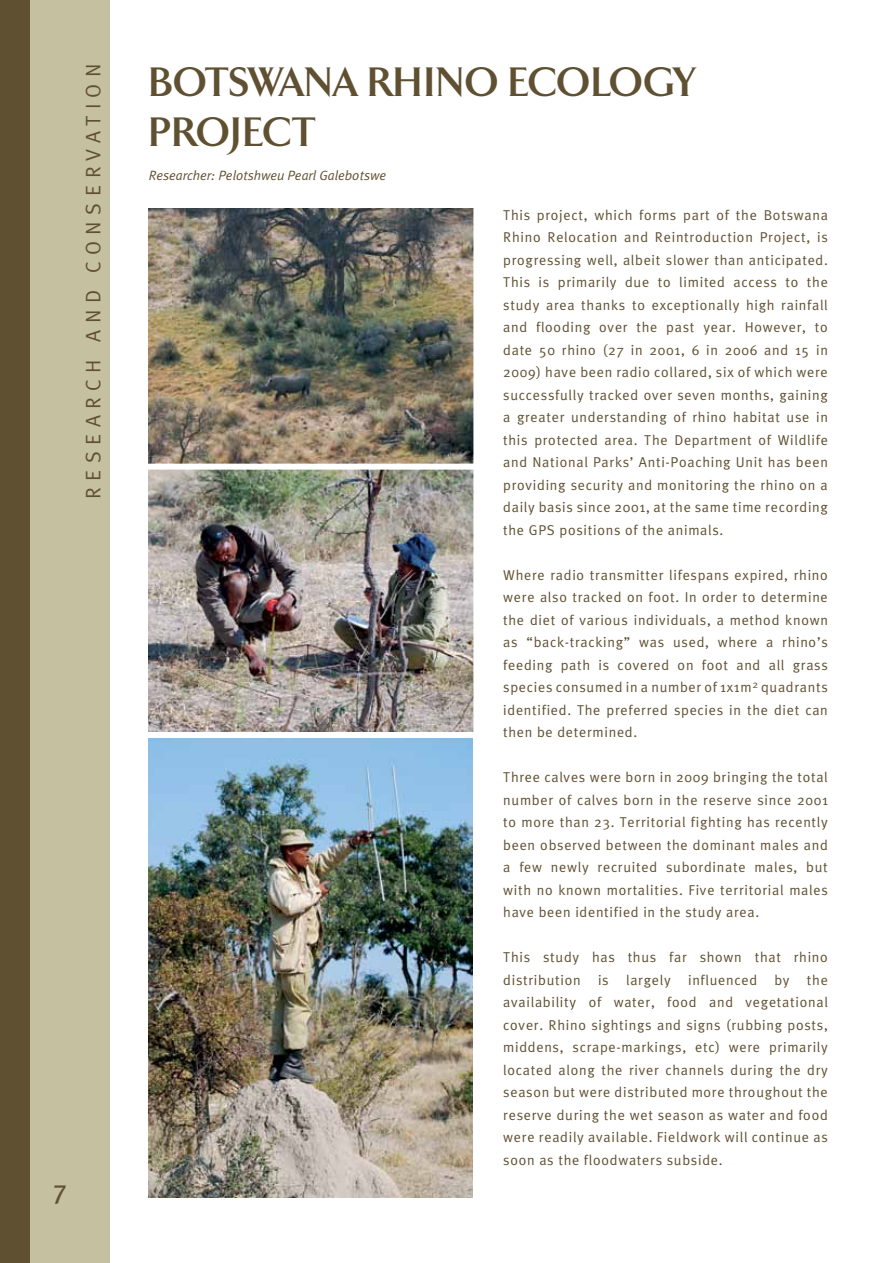
<style>
.page{position:relative;width:893px;height:1263px;background:#fff}
.page>*{position:absolute;margin:0;border:0;box-sizing:border-box;transform-origin:0 0}
.t1{font:700 42px/50.4px "Arrow";letter-spacing:.025em;color:#605032}
.t2{font:27px "Meta Plus";color:#605032}
.t3{font:21px "Meta Plus Normal";color:#605032}
.t4{font:14.25px/22.5px "Meta Plus Normal";letter-spacing:.05em;color:#605032;text-align:justify}
.t5{font:italic 13.5px "Meta Plus Normal";color:#605032}
</style>
<div class="page">
<div style="left:0;top:0;width:109px;height:1263px;background:#c5c1a0"></div>
<div style="left:0;top:0;width:30px;height:1263px;background:#605032"></div>
<img style="left:148px;top:208px;width:325px;height:990px">
<div style="left:136px;top:732px;width:355px;height:6px;background:#fff"></div>
<div style="left:133px;top:464px;width:355px;height:6px;background:#fff"></div>
<h3 class="t3" style="left:81px;top:499px;width:434px;rotate:-90deg">Research andconservation</h3>
<h2 class="t2" style="left:53px;top:1174px;width:15px">7</h2>
<h1 class="t1" style="left:149px;top:57px;width:548px">BOTSWANA RHINO ECOLOGY<br>PROJECT</h1>
<p class="t5" style="left:149px;top:167px;width:239px">Researcher: Pelotshweu Pearl Galebotswe</p>
<p class="t4" style="left:503px;top:203px;width:326px">This project, which forms part of the Botswana Rhino Relocation and Reintroduction Project, is progressing well, albeit slower than anticipated.<br>This is primarily due to limited access to the study area thanks to exceptionally high rainfall and flooding over the past year. However, to date 50 rhino (27 in 2001, 6 in 2006 and 15 in 2009) have been radio collared, six of which were successfully tracked over seven months, gaining a greater understanding of rhino habitat use in this protected area. The Department of Wildlife and National Parks’ Anti-Poaching Unit has been providing security and monitoring the rhino on a daily basis since 2001, at the same time recording the GPS positions of the animals.</p>
<p class="t4" style="left:503px;top:563px;width:326px">Where radio transmitter lifespans expired, rhino were also tracked on foot. In order to determine the diet of various individuals, a method known as “back-tracking” was used, where a rhino’s feeding path is covered on foot and all grass species consumed in a number of 1x1m<sup>2</sup> quadrants identified. The preferred species in the diet can then be determined.</p>
<p class="t4" style="left:503px;top:766px;width:326px">Three calves were born in 2009 bringing the total number of calves born in the reserve since 2001 to more than 23. Territorial fighting has recently been observed between the dominant males and a few newly recruited subordinate males, but with no known mortalities. Five territorial males have been identified in the study area.</p>
<p class="t4" style="left:503px;top:946px;width:326px">This study has thus far shown that rhino distribution is largely influenced by the availability of water, food and vegetational cover. Rhino sightings and signs (rubbing posts, middens, scrape-markings, etc) were primarily located along the river channels during the dry season but were distributed more throughout the reserve during the wet season as water and food were readily available. Fieldwork will continue as soon as the floodwaters subside.</p>
</div>
